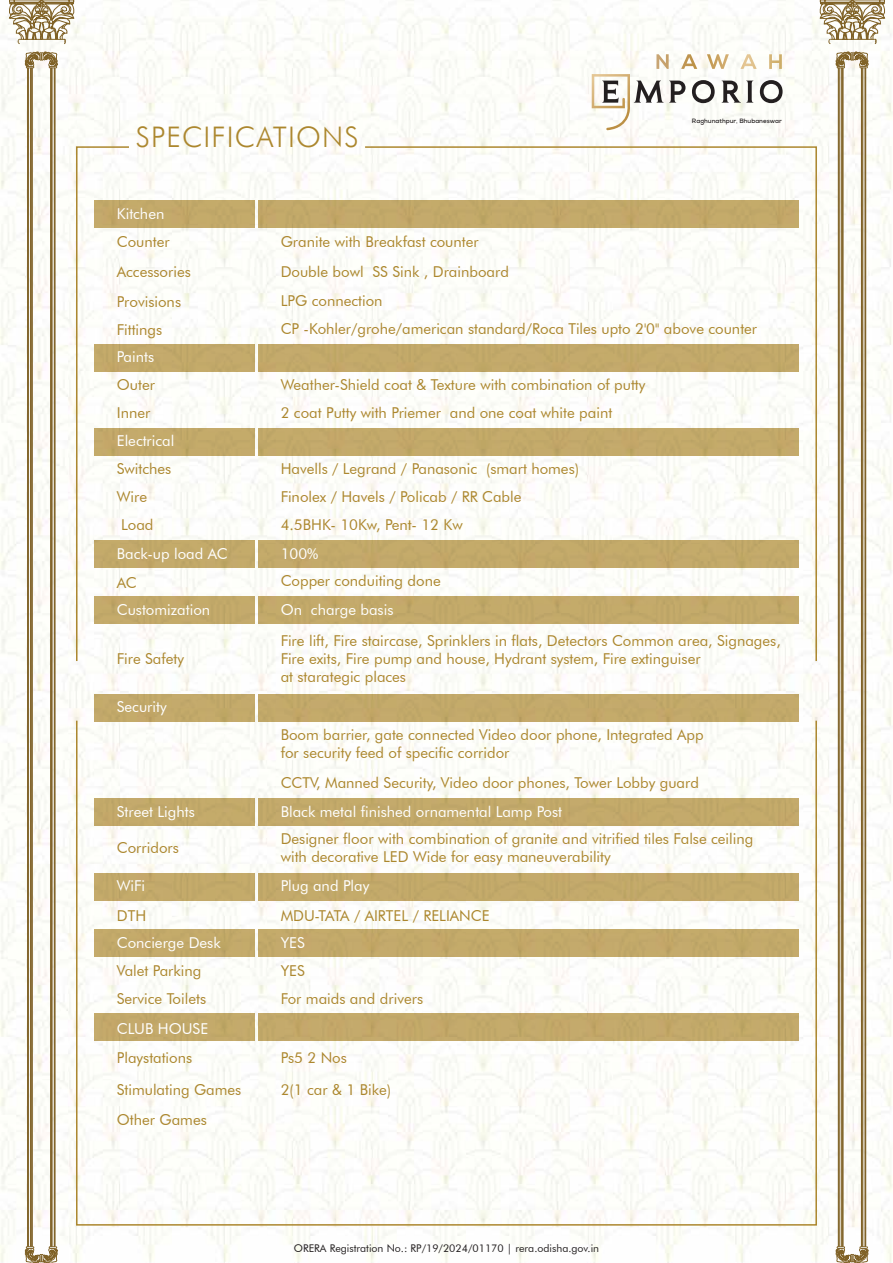
<style>
.page{position:relative;width:893px;height:1263px;background:#fff}
.page>*{position:absolute;margin:0;border:0;box-sizing:border-box;transform-origin:0 0}
.t1{font:300 28.35px "Futura BT";letter-spacing:.04em;color:#ac872e}
.t2{font:15px/18px "Futura BT";color:#ac872e}
.t3{font:15px "Futura BT";color:#fff}
.t4{font:10.65px "Futura BT";color:#231f20}
.t5{font:700 6.3px "Nexa";color:#231f20}
</style>
<div class="page">
<img style="left:0;top:0;width:893px;height:1263px">
<svg style="left:75px;top:146px;width:55px;height:516px"></svg>
<svg style="left:364px;top:146px;width:454px;height:516px"></svg>
<hr style="left:838px;top:68px;width:1px;height:1179px;background:#806227">
<hr style="left:839px;top:68px;width:1px;height:1179px;background:#806227">
<hr style="left:841px;top:68px;width:1px;height:1179px;background:#806227">
<hr style="left:842px;top:68px;width:1px;height:1179px;background:#806227">
<hr style="left:843px;top:68px;width:1px;height:1179px;background:#806227">
<hr style="left:865px;top:68px;width:1px;height:1179px;background:#806227">
<hr style="left:863px;top:68px;width:1px;height:1179px;background:#806227">
<hr style="left:862px;top:68px;width:1px;height:1179px;background:#806227">
<hr style="left:861px;top:68px;width:1px;height:1179px;background:#806227">
<svg style="left:836px;top:52px;width:33px;height:17px"></svg>
<svg style="left:836px;top:1246px;width:33px;height:17px"></svg>
<svg style="left:820px;top:0;width:65px;height:44px"></svg>
<hr style="left:27px;top:68px;width:1px;height:1179px;background:#806227">
<hr style="left:28px;top:68px;width:1px;height:1179px;background:#806227">
<hr style="left:30px;top:68px;width:1px;height:1179px;background:#806227">
<hr style="left:31px;top:68px;width:1px;height:1179px;background:#806227">
<hr style="left:32px;top:68px;width:1px;height:1179px;background:#806227">
<hr style="left:55px;top:68px;width:1px;height:1179px;background:#806227">
<hr style="left:54px;top:68px;width:1px;height:1179px;background:#806227">
<hr style="left:52px;top:68px;width:1px;height:1179px;background:#806227">
<hr style="left:51px;top:68px;width:1px;height:1179px;background:#806227">
<hr style="left:50px;top:68px;width:1px;height:1179px;background:#806227">
<svg style="left:25px;top:52px;width:33px;height:17px"></svg>
<svg style="left:25px;top:1246px;width:33px;height:17px"></svg>
<svg style="left:9px;top:0;width:65px;height:44px"></svg>
<div style="left:94px;top:344px;width:161px;height:28px;background:#c3a96a"></div>
<div style="left:258px;top:344px;width:540px;height:28px;background:#c3a96a"></div>
<div style="left:94px;top:428px;width:161px;height:27px;background:#c3aa6a"></div>
<div style="left:258px;top:428px;width:540px;height:27px;background:#c3a969"></div>
<div style="left:94px;top:694px;width:161px;height:28px;background:#c3a96a"></div>
<div style="left:258px;top:694px;width:540px;height:28px;background:#c3a96a"></div>
<div style="left:94px;top:798px;width:161px;height:28px;background:#c3a969"></div>
<div style="left:258px;top:798px;width:540px;height:28px;background:#c3a969"></div>
<div style="left:94px;top:873px;width:161px;height:28px;background:#c3aa6a"></div>
<div style="left:258px;top:873px;width:540px;height:28px;background:#c3a96a"></div>
<div style="left:94px;top:929px;width:161px;height:28px;background:#c3a969"></div>
<div style="left:258px;top:929px;width:540px;height:28px;background:#c3a96a"></div>
<div style="left:94px;top:540px;width:161px;height:28px;background:#c3a969"></div>
<div style="left:258px;top:540px;width:540px;height:28px;background:#c3a969"></div>
<div style="left:94px;top:596px;width:161px;height:28px;background:#c3a96a"></div>
<div style="left:258px;top:596px;width:540px;height:28px;background:#c3a969"></div>
<div style="left:94px;top:1013px;width:161px;height:28px;background:#c3a969"></div>
<div style="left:258px;top:1013px;width:540px;height:28px;background:#c3a969"></div>
<div style="left:94px;top:200px;width:161px;height:28px;background:#c3a969"></div>
<div style="left:258px;top:200px;width:540px;height:28px;background:#c3a969"></div>
<svg style="left:592px;top:54px;width:191px;height:76px"></svg>
<h1 class="t1" style="left:136px;top:120px;width:224px">SPECIFICATIONS</h1>
<p class="t3" style="left:117px;top:204px;width:49px">Kitchen</p>
<p class="t2" style="left:117px;top:233px;width:54px">Counter</p>
<p class="t2" style="left:281px;top:233px;width:199px">Granite with Breakfast counter</p>
<p class="t2" style="left:117px;top:263px;width:76px">Accessories</p>
<p class="t2" style="left:281px;top:262px;width:230px">Double bowl SS Sink , Drainboard</p>
<p class="t2" style="left:117px;top:292px;width:66px">Provisions</p>
<p class="t2" style="left:281px;top:292px;width:103px">LPG connection</p>
<p class="t5" style="left:692px;top:117px;width:91px">Raghunathpur, Bhubaneswar</p>
<p class="t2" style="left:117px;top:320px;width:47px">Fittings</p>
<p class="t2" style="left:281px;top:320px;width:478px">CP -Kohler/grohe/american standard/Roca Tiles upto 2'0'' above counter</p>
<p class="t3" style="left:117px;top:348px;width:39px">Paints</p>
<p class="t2" style="left:117px;top:376px;width:40px">Outer</p>
<p class="t2" style="left:281px;top:375px;width:366px">Weather-Shield coat &amp; Texture with combination of putty</p>
<p class="t2" style="left:117px;top:404px;width:35px">Inner</p>
<p class="t2" style="left:281px;top:403px;width:333px">2 coat Putty with Priemer and one coat white paint</p>
<p class="t3" style="left:117px;top:432px;width:59px">Electrical</p>
<p class="t2" style="left:117px;top:460px;width:56px">Switches</p>
<p class="t2" style="left:281px;top:459px;width:300px">Havells / Legrand / Panasonic (smart homes)</p>
<p class="t2" style="left:117px;top:488px;width:32px">Wire</p>
<p class="t2" style="left:281px;top:488px;width:242px">Finolex / Havels / Policab / RR Cable</p>
<p class="t2" style="left:121px;top:516px;width:34px">Load</p>
<p class="t2" style="left:281px;top:515px;width:184px">4.5BHK- 10Kw, Pent- 12 Kw</p>
<p class="t3" style="left:117px;top:544px;width:112px">Back-up load AC</p>
<p class="t3" style="left:281px;top:544px;width:39px">100%</p>
<p class="t2" style="left:117px;top:573px;width:21px">AC</p>
<p class="t2" style="left:281px;top:572px;width:162px">Copper conduiting done</p>
<p class="t3" style="left:117px;top:600px;width:95px">Customization</p>
<p class="t3" style="left:281px;top:600px;width:114px">On charge basis</p>
<p class="t2" style="left:117px;top:649px;width:69px">Fire Safety</p>
<p class="t3" style="left:117px;top:698px;width:51px">Security</p>
<p class="t3" style="left:117px;top:802px;width:79px">Street Lights</p>
<p class="t2" style="left:281px;top:631px;width:502px">Fire lift, Fire staircase, Sprinklers in flats, Detectors Common area, Signages,<br>Fire exits, Fire pump and house, Hydrant system, Fire extinguiser<br>at starategic places</p>
<p class="t2" style="left:281px;top:725px;width:425px">Boom barrier, gate connected Video door phone, Integrated App for security feed of specific corridor</p>
<p class="t2" style="left:281px;top:774px;width:420px">CCTV, Manned Security, Video door phones, Tower Lobby guard</p>
<p class="t3" style="left:281px;top:802px;width:283px">Black metal finished ornamental Lamp Post</p>
<p class="t2" style="left:117px;top:839px;width:64px">Corridors</p>
<p class="t2" style="left:281px;top:830px;width:474px">Designer floor with combination of granite and vitrified tiles False ceiling with decorative LED Wide for easy maneuverability</p>
<p class="t3" style="left:117px;top:877px;width:30px">WiFi</p>
<p class="t3" style="left:281px;top:877px;width:90px">Plug and Play</p>
<p class="t2" style="left:117px;top:906px;width:31px">DTH</p>
<p class="t2" style="left:281px;top:906px;width:210px">MDU-TATA / AIRTEL / RELIANCE</p>
<p class="t3" style="left:117px;top:934px;width:105px">Concierge Desk</p>
<p class="t3" style="left:281px;top:934px;width:26px">YES</p>
<p class="t2" style="left:117px;top:962px;width:86px">Valet Parking</p>
<p class="t2" style="left:281px;top:962px;width:26px">YES</p>
<p class="t2" style="left:117px;top:990px;width:91px">Service Toilets</p>
<p class="t2" style="left:281px;top:990px;width:144px">For maids and drivers</p>
<p class="t3" style="left:117px;top:1019px;width:93px">CLUB HOUSE</p>
<p class="t2" style="left:117px;top:1041px;width:126px;line-height:32.5px">Playstations<br>Stimulating Games</p>
<p class="t2" style="left:117px;top:1110px;width:91px">Other Games</p>
<p class="t2" style="left:281px;top:1048px;width:68px">Ps5 2 Nos</p>
<p class="t2" style="left:281px;top:1081px;width:112px">2(1 car &amp; 1 Bike)</p>
<p class="t4" style="left:294px;top:1241px;width:307px">ORERA Registration No.: RP/19/2024/01170 | rera.odisha.gov.in</p>
</div>
